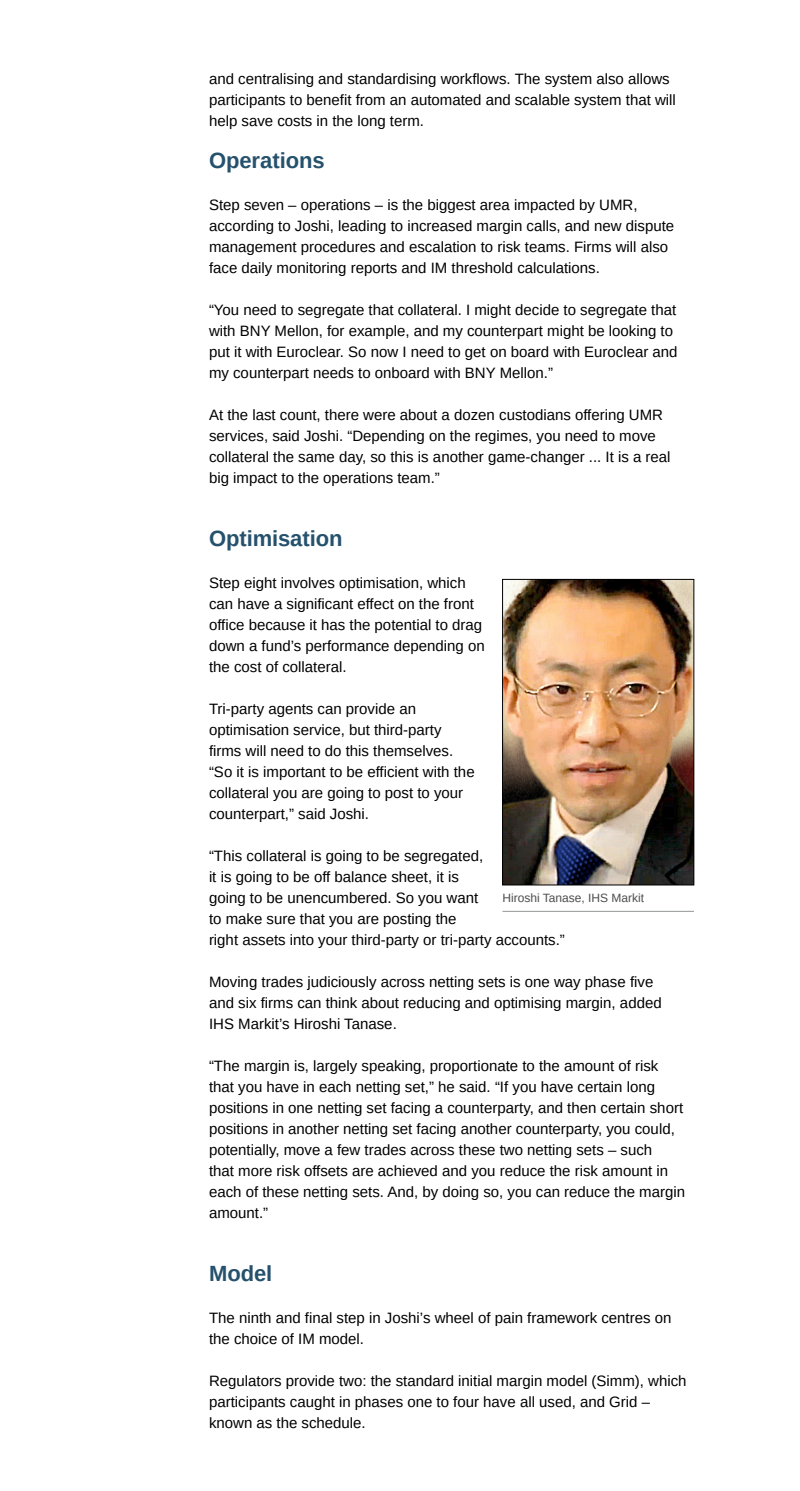
<style>
.page{position:relative;width:800px;height:1491px;background:#fff}
.page>*{position:absolute;margin:0;border:0;box-sizing:border-box;transform-origin:0 0}
.Body{font:700 22px "Arimo";color:#25516d}
.Body-2{font:15px/21px "Arimo";color:#000}
.t1{font:12px "Arimo";color:#4d4d4d}
</style>
<div class="page">
<img style="left:504px;top:581px;width:188px;height:302px">
<div style="left:502px;top:579px;width:192px;height:306px;border:1px solid #000"></div>
<hr style="left:502px;top:911px;width:192px;height:1px;background:#939598">
<p class="Body-2" style="left:209px;top:69px;width:468px">and centralising and standardising workflows. The system also allows participants to benefit from an automated and scalable system that will help save costs in the long term.</p>
<p class="Body" style="left:209px;top:148px;width:117px">Operations</p>
<p class="Body-2" style="left:209px;top:195px;width:467px">Step seven – operations – is the biggest area impacted by UMR, according to Joshi, leading to increased margin calls, and new dispute management procedures and escalation to risk teams. Firms will also face daily monitoring reports and IM threshold calculations.</p>
<p class="Body-2" style="left:209px;top:300px;width:470px">“You need to segregate that collateral. I might decide to segregate that with BNY Mellon, for example, and my counterpart might be looking to put it with Euroclear. So now I need to get on board with Euroclear and my counterpart needs to onboard with BNY Mellon.”</p>
<p class="Body-2" style="left:209px;top:405px;width:463px">At the last count, there were about a dozen custodians offering UMR services, said Joshi. “Depending on the regimes, you need to move collateral the same day, so this is another game-changer ... It is a real big impact to the operations team.”</p>
<p class="Body" style="left:209px;top:526px;width:135px">Optimisation</p>
<p class="Body-2" style="left:209px;top:573px;width:277px">Step eight involves optimisation, which can have a significant effect on the front office because it has the potential to drag down a fund’s performance depending on the cost of collateral.</p>
<p class="Body-2" style="left:209px;top:699px;width:267px">Tri-party agents can provide an optimisation service, but third-party firms will need to do this themselves. “So it is important to be efficient with the collateral you are going to post to your counterpart,” said Joshi.</p>
<p class="Body-2" style="left:209px;top:846px;width:357px">“This collateral is going to be segregated,<br>it is going to be off balance sheet, it is<br>going to be unencumbered. So you want<br>to make sure that you are posting the<br>right assets into your third-party or tri-party accounts.”</p>
<p class="Body-2" style="left:209px;top:972px;width:454px">Moving trades judiciously across netting sets is one way phase five and six firms can think about reducing and optimising margin, added<br>IHS Markit’s Hiroshi Tanase.</p>
<p class="Body-2" style="left:209px;top:1056px;width:478px">“The margin is, largely speaking, proportionate to the amount of risk that you have in each netting set,” he said. “If you have certain long positions in one netting set facing a counterparty, and then certain short positions in another netting set facing another counterparty, you could, potentially, move a few trades across these two netting sets – such<br>that more risk offsets are achieved and you reduce the risk amount in each of these netting sets. And, by doing so, you can reduce the margin amount.”</p>
<p class="t1" style="left:502px;top:892px;width:143px">Hiroshi Tanase, IHS Markit</p>
<p class="Body" style="left:209px;top:1261px;width:65px">Model</p>
<p class="Body-2" style="left:209px;top:1308px;width:464px">The ninth and final step in Joshi’s wheel of pain framework centres on the choice of IM model.</p>
<p class="Body-2" style="left:209px;top:1371px;width:479px">Regulators provide two: the standard initial margin model (Simm), which participants caught in phases one to four have all used, and Grid – known as the schedule.</p>
</div>
